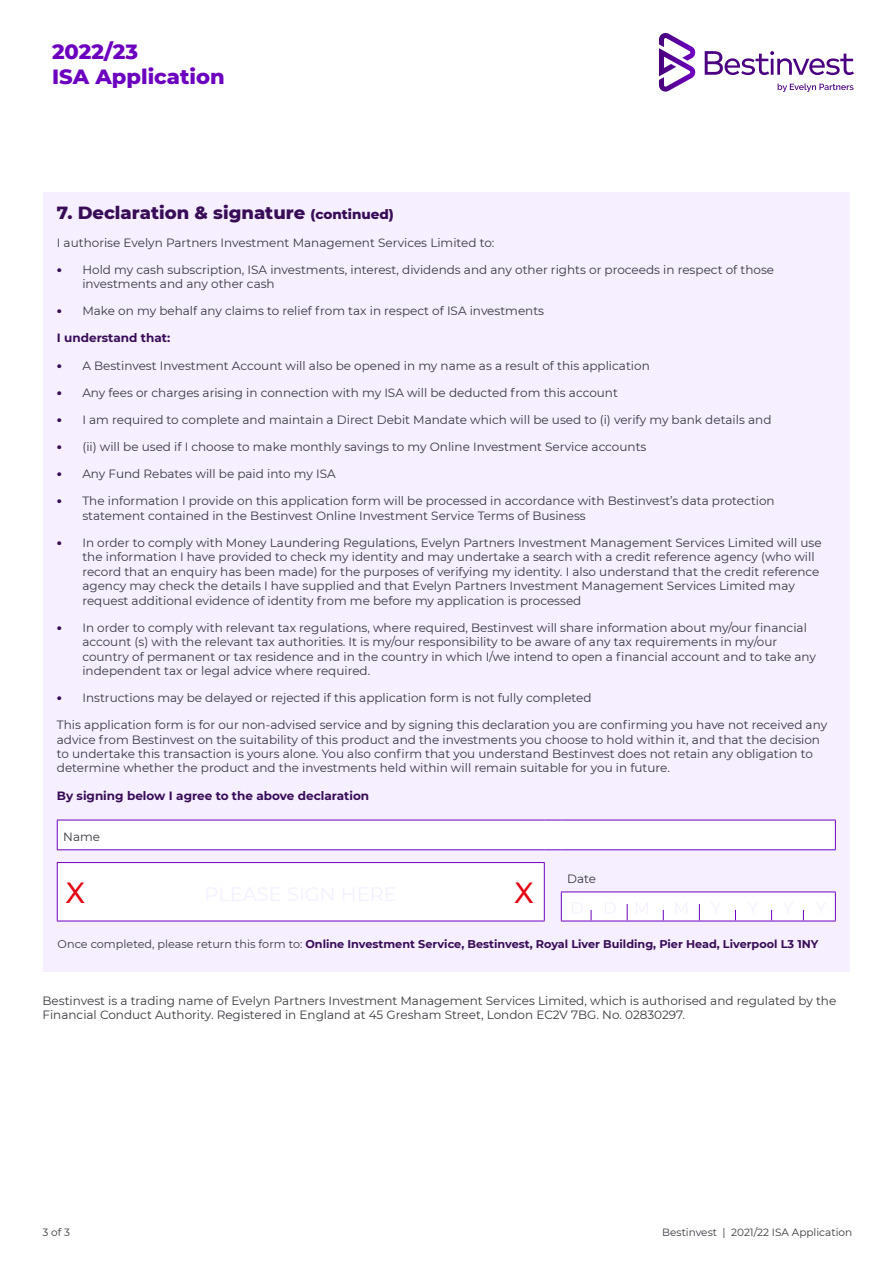
<style>
.page{position:relative;width:893px;height:1263px;background:#fff}
.page>*{position:absolute;margin:0;border:0;box-sizing:border-box;transform-origin:0 0}
.t1{font:28.5px "Arial";color:#e30613}
.t2{font:800 21px/25.2px "Montserrat";color:#6c00bf}
.t3{font:800 18px "Montserrat";color:#380c57}
.t4{font:12px/14.4px "Montserrat";color:#393840}
.t5{font:700 12px "Montserrat";color:#380c57}
.t6{font:700 11.25px "Montserrat";color:#380c57}
.t7{font:10.5px "Montserrat";color:#393840}
.s1{font-size:13.5px}
.s2{font-weight:800;font-size:13.5px;color:#380c57}
.s3{font-weight:400;color:#393840}
</style>
<div class="page">
<svg style="left:705px;top:51px;width:149px;height:24px"></svg>
<svg style="left:659px;top:33px;width:37px;height:59px"></svg>
<svg style="left:778px;top:84px;width:75px;height:8px"></svg>
<div style="left:43px;top:192px;width:807px;height:780px;background:#f5efff"></div>
<svg style="left:57px;top:821px;width:778px;height:100px;fill:#fff"></svg>
<svg style="left:57px;top:821px;width:1px;height:28px"></svg>
<hr style="left:57px;top:820px;width:487px;height:1px;background:#6c00bf">
<svg style="left:544px;top:820px;width:17px;height:1px"></svg>
<hr style="left:561px;top:820px;width:275px;height:1px;background:#6c00bf">
<svg style="left:835px;top:820px;width:1px;height:29px"></svg>
<hr style="left:57px;top:849px;width:487px;height:1px;background:#6c00bf">
<svg style="left:544px;top:849px;width:17px;height:1px"></svg>
<hr style="left:561px;top:849px;width:275px;height:1px;background:#6c00bf">
<svg style="left:57px;top:863px;width:1px;height:58px"></svg>
<hr style="left:57px;top:862px;width:488px;height:1px;background:#6c00bf">
<svg style="left:544px;top:863px;width:1px;height:58px"></svg>
<hr style="left:57px;top:921px;width:488px;height:1px;background:#6c00bf">
<svg style="left:561px;top:892px;width:1px;height:29px"></svg>
<hr style="left:561px;top:891px;width:275px;height:1px;background:#6c00bf">
<svg style="left:835px;top:892px;width:1px;height:29px"></svg>
<hr style="left:561px;top:921px;width:275px;height:1px;background:#6c00bf">
<svg style="left:627px;top:904px;width:1px;height:16px"></svg>
<svg style="left:699px;top:904px;width:1px;height:16px"></svg>
<svg style="left:572px;top:902px;width:11px;height:12px"></svg>
<svg style="left:636px;top:902px;width:12px;height:12px"></svg>
<svg style="left:605px;top:902px;width:11px;height:12px"></svg>
<svg style="left:675px;top:902px;width:12px;height:12px"></svg>
<svg style="left:711px;top:902px;width:10px;height:12px"></svg>
<svg style="left:748px;top:902px;width:10px;height:12px"></svg>
<svg style="left:783px;top:902px;width:10px;height:12px"></svg>
<svg style="left:816px;top:902px;width:10px;height:12px"></svg>
<h2 class="t2" style="left:52px;top:37px;width:174px">2022/23<br>ISA Application</h2>
<h3 class="t3" style="left:57px;top:200px;width:339px">7. Declaration &amp; signature <span class="s1">(continued)</span></h3>
<p class="t4" style="left:57px;top:235px;width:439px">I authorise Evelyn Partners Investment Management Services Limited to:</p>
<p class="t4" style="left:82px;top:262px;width:693px;text-indent:-26px"><span class="s2">•</span> Hold my cash subscription, ISA investments, interest, dividends and any other rights or proceeds in respect of those investments and any other cash</p>
<p class="t4" style="left:57px;top:303px;width:489px"><span class="s2">•</span> Make on my behalf any claims to relief from tax in respect of ISA investments</p>
<p class="t5" style="left:57px;top:330px;width:115px">I understand that:</p>
<p class="t4" style="left:57px;top:358px;width:594px"><span class="s2">•</span> A Bestinvest Investment Account will also be opened in my name as a result of this application</p>
<p class="t4" style="left:57px;top:385px;width:563px"><span class="s2">•</span> Any fees or charges arising in connection with my ISA will be deducted from this account</p>
<p class="t4" style="left:57px;top:412px;width:716px"><span class="s2">•</span> I am required to complete and maintain a Direct Debit Mandate which will be used to (i) verify my bank details and</p>
<p class="t4" style="left:57px;top:439px;width:591px"><span class="s2">•</span> (ii) will be used if I choose to make monthly savings to my Online Investment Service accounts</p>
<p class="t4" style="left:57px;top:466px;width:280px"><span class="s2">•</span> Any Fund Rebates will be paid into my ISA</p>
<p class="t4" style="left:82px;top:493px;width:694px;text-indent:-26px"><span class="s2">•</span> The information I provide on this application form will be processed in accordance with Bestinvest’s data protection statement contained in the Bestinvest Online Investment Service Terms of Business</p>
<p class="t4" style="left:82px;top:535px;width:741px;text-indent:-26px"><span class="s2">•</span> In order to comply with Money Laundering Regulations, Evelyn Partners Investment Management Services Limited will use the information I have provided to check my identity and may undertake a search with a credit reference agency (who will record that an enquiry has been made) for the purposes of verifying my identity. I also understand that the credit reference agency may check the details I have supplied and that Evelyn Partners Investment Management Services Limited may request additional evidence of identity from me before my application is processed</p>
<p class="t4" style="left:82px;top:620px;width:735px;text-indent:-26px"><span class="s2">•</span> In order to comply with relevant tax regulations, where required, Bestinvest will share information about my/our financial account (s) with the relevant tax authorities. It is my/our responsibility to be aware of any tax requirements in my/our country of permanent or tax residence and in the country in which I/we intend to open a financial account and to take any independent tax or legal advice where required.</p>
<p class="t4" style="left:57px;top:690px;width:536px"><span class="s2">•</span> Instructions may be delayed or rejected if this application form is not fully completed</p>
<p class="t4" style="left:57px;top:717px;width:772px">This application form is for our non-advised service and by signing this declaration you are confirming you have not received any advice from Bestinvest on the suitability of this product and the investments you choose to hold within it, and that the decision to undertake this transaction is yours alone. You also confirm that you understand Bestinvest does not retain any obligation to determine whether the product and the investments held within will remain suitable for you in future.</p>
<p class="t5" style="left:57px;top:787px;width:314px">By signing below I agree to the above declaration</p>
<p class="t4" style="left:63px;top:829px;width:38px">Name</p>
<p class="t4" style="left:567px;top:871px;width:30px">Date</p>
<h1 class="t1" style="left:66px;top:873px;width:21px">X</h1>
<h1 class="t1" style="left:514px;top:873px;width:21px">X</h1>
<p class="t6" style="left:58px;top:935px;width:762px"><span class="s3">Once completed, please return this form to:</span> Online Investment Service, Bestinvest, Royal Liver Building, Pier Head, Liverpool L3 1NY</p>
<p class="t4" style="left:43px;top:993px;width:795px">Bestinvest is a trading name of Evelyn Partners Investment Management Services Limited, which is authorised and regulated by the<br>Financial Conduct Authority. Registered in England at 45 Gresham Street, London EC2V 7BG. No. 02830297.</p>
<p class="t7" style="left:43px;top:1225px;width:29px">3 of 3</p>
<p class="t7" style="left:662px;top:1225px;width:191px">Bestinvest | 2021/22 ISA Application</p>
</div>
